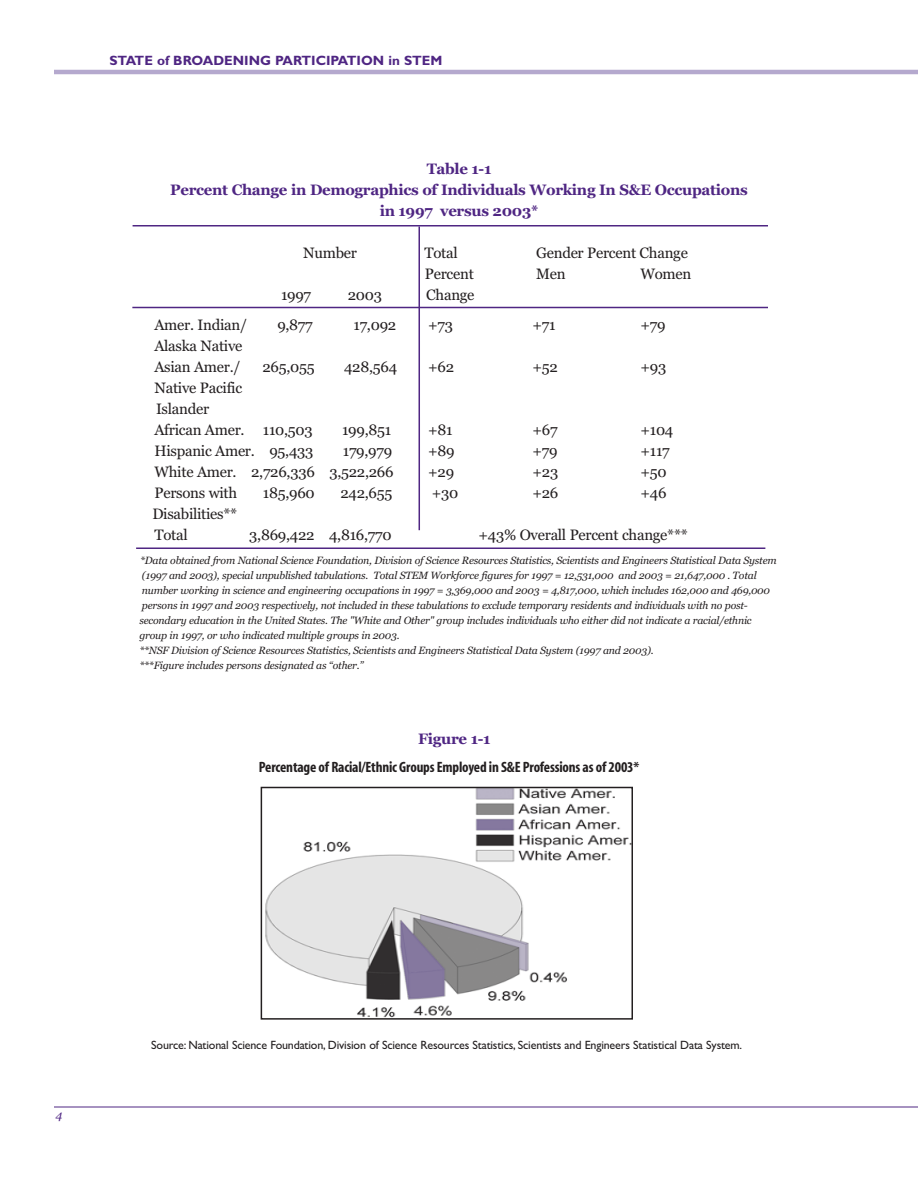
<style>
.page{position:relative;width:918px;height:1188px;background:#fff}
.page>*{position:absolute;margin:0;border:0;box-sizing:border-box;transform-origin:0 0}
.t1{font:15px/21px "Georgia";letter-spacing:-.02em;color:#231f20}
.t2{font:700 15px/21px "Georgia";letter-spacing:-.02em;color:#4f2683;text-align:center}
.t3{font:700 condensed 15px/27.2px "Myriad";letter-spacing:-.015em;color:#231f20}
.t4{font:700 13.5px "Gill Sans";color:#4f2683}
.t5{font:12px "Gill Sans";letter-spacing:-.015em;color:#231f20}
.t6{font:italic 12px "Georgia";color:#4f2683}
.t7{font:italic 10.5px/15px "Georgia";letter-spacing:-.02em;color:#231f20}
.s1{font-family:"Georgia";font-stretch:normal;color:#4f2683}
</style>
<div class="page">
<hr style="left:54px;top:70px;width:864px;height:4px;background:#b5a9ce">
<hr style="left:54px;top:1107px;width:864px;height:1px;background:#4f2683">
<hr style="left:132px;top:307px;width:636px;height:1px;background:#4f2683">
<hr style="left:133px;top:225px;width:635px;height:1px;background:#4f2683">
<hr style="left:136px;top:548px;width:629px;height:1px;background:#4f2683">
<hr style="left:419px;top:226px;width:1px;height:304px;background:#4f2683">
<img style="left:265px;top:790px;width:365px;height:227px">
<div style="left:261px;top:787px;width:372px;height:233px;border:2px solid #231f20"></div>
<p class="t4" style="left:110px;top:56px;width:334px">STATE of BROADENING PARTICIPATION in STEM</p>
<p class="t2" style="left:170px;top:159px;width:579px">Table 1-1<br>Percent Change in Demographics of Individuals Working In S&amp;E Occupations in 1997 versus 2003*</p>
<p class="t1" style="left:303px;top:243px;width:55px">Number</p>
<p class="t1" style="left:424px;top:243px;width:35px">Total</p>
<p class="t1" style="left:536px;top:243px;width:153px">Gender Percent Change</p>
<p class="t1" style="left:425px;top:264px;width:50px">Percent</p>
<p class="t1" style="left:536px;top:264px;width:31px">Men</p>
<p class="t1" style="left:640px;top:264px;width:52px">Women</p>
<p class="t1" style="left:281px;top:285px;width:32px">1997</p>
<p class="t1" style="left:348px;top:285px;width:36px">2003</p>
<p class="t1" style="left:426px;top:285px;width:50px">Change</p>
<p class="t1" style="left:155px;top:315px;width:94px">Amer. Indian/</p>
<p class="t1" style="left:277px;top:315px;width:37px">9,877</p>
<p class="t1" style="left:354px;top:315px;width:44px">17,092</p>
<p class="t1" style="left:428px;top:315px;width:26px">+73</p>
<p class="t1" style="left:533px;top:315px;width:25px">+71</p>
<p class="t1" style="left:641px;top:315px;width:27px">+79</p>
<p class="t1" style="left:155px;top:336px;width:89px">Alaska Native<br>Asian Amer./</p>
<p class="t1" style="left:263px;top:357px;width:54px">265,055</p>
<p class="t1" style="left:344px;top:357px;width:55px">428,564</p>
<p class="t1" style="left:428px;top:357px;width:27px">+62</p>
<p class="t1" style="left:533px;top:357px;width:27px">+52</p>
<p class="t1" style="left:641px;top:357px;width:27px">+93</p>
<p class="t1" style="left:155px;top:378px;width:160px">Native Pacific<br>Islander<br>African Amer. 110,503</p>
<p class="t1" style="left:342px;top:420px;width:51px">199,851</p>
<p class="t1" style="left:428px;top:420px;width:26px">+81</p>
<p class="t1" style="left:533px;top:420px;width:27px">+67</p>
<p class="t1" style="left:641px;top:420px;width:34px">+104</p>
<p class="t1" style="left:155px;top:441px;width:161px">Hispanic Amer. 95,433</p>
<p class="t1" style="left:343px;top:441px;width:51px">179,979</p>
<p class="t1" style="left:428px;top:441px;width:28px">+89</p>
<p class="t1" style="left:532px;top:441px;width:27px">+79</p>
<p class="t1" style="left:640px;top:441px;width:31px">+117</p>
<p class="t1" style="left:155px;top:462px;width:241px">White Amer. 2,726,336 3,522,266</p>
<p class="t1" style="left:428px;top:462px;width:27px">+29</p>
<p class="t1" style="left:533px;top:462px;width:27px">+23</p>
<p class="t1" style="left:641px;top:462px;width:28px">+50</p>
<p class="t1" style="left:155px;top:483px;width:84px">Persons with</p>
<p class="t1" style="left:263px;top:483px;width:53px">185,960</p>
<p class="t1" style="left:340px;top:483px;width:53px">242,655</p>
<p class="t1" style="left:432px;top:483px;width:28px">+30</p>
<p class="t1" style="left:532px;top:483px;width:27px">+26</p>
<p class="t1" style="left:640px;top:483px;width:28px">+46</p>
<p class="t1" style="left:152px;top:504px;width:87px">Disabilities**<br>Total</p>
<p class="t1" style="left:249px;top:525px;width:144px">3,869,422 4,816,770</p>
<p class="t1" style="left:479px;top:525px;width:211px">+43% Overall Percent change***</p>
<p class="t7" style="left:139px;top:553px;width:639px">*Data obtained from National Science Foundation, Division of Science Resources Statistics, Scientists and Engineers Statistical Data System (1997 and 2003), special unpublished tabulations. Total STEM Workforce figures for 1997 = 12,531,000 and 2003 = 21,647,000 . Total number working in science and engineering occupations in 1997 = 3,369,000 and 2003 = 4,817,000, which includes 162,000 and 469,000 persons in 1997 and 2003 respectively, not included in these tabulations to exclude temporary residents and individuals with no post&shy;secondary education in the United States. The "White and Other" group includes individuals who either did not indicate a racial/ethnic group in 1997, or who indicated multiple groups in 2003.<br>**NSF Division of Science Resources Statistics, Scientists and Engineers Statistical Data System (1997 and 2003).<br>***Figure includes persons designated as “other.”</p>
<p class="t3" style="left:259px;top:727px;width:382px;text-indent:159px"><span class="s1">Figure 1-1<br></span>Percentage of Racial/Ethnic Groups Employed in S&amp;E Professions as of 2003*</p>
<p class="t6" style="left:56px;top:1110px;width:8px">4</p>
<p class="t5" style="left:151px;top:1041px;width:592px">Source: National Science Foundation, Division of Science Resources Statistics, Scientists and Engineers Statistical Data System.</p>
</div>
